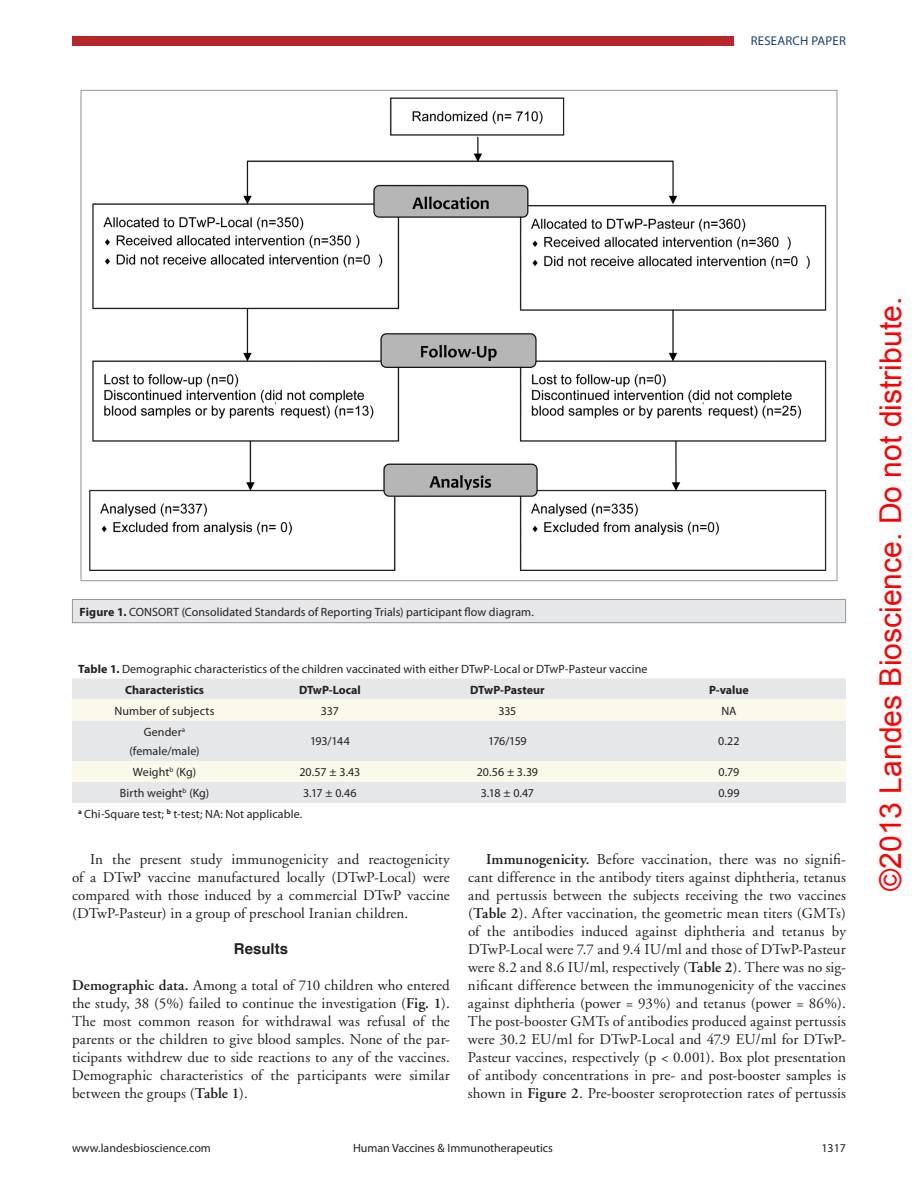
<style>
.page{position:relative;width:918px;height:1188px;background:#fff}
.page>*{position:absolute;margin:0;border:0;box-sizing:border-box;transform-origin:0 0}
.t1{font:30.15px "Arial";color:#f00}
.t2{font:15px/18px "Adobe Garamond";letter-spacing:.005em;color:#231f20;text-align:justify}
.t3{font:700 15px "Helvetica";color:#231f20}
.t4{font:12.75px "Myriad Pro";letter-spacing:.02em;color:#193f7c}
.t5{font:12px/21px "Myriad Pro";letter-spacing:.005em;color:#231f20}
.t6{font:700 12px "Myriad Pro";color:#231f20}
.s1{font-weight:700}
.s2{font-weight:600}
</style>
<div class="page">
<div style="left:72px;top:36px;width:662px;height:10px;background:#b7262b"></div>
<div style="left:72px;top:599px;width:774px;height:24px;background:#e6e7e9"></div>
<div style="left:72px;top:599px;width:774px;height:24px;border:1px solid #939598"></div>
<img style="left:89px;top:97px;width:738px;height:474px">
<div style="left:72px;top:679px;width:774px;height:124px;background:#e6e7e9"></div>
<svg style="left:72px;top:700px;width:774px;height:82px;background:#f0f0e9"></svg>
<p class="t4" style="left:751px;top:33px;width:94px">research paper</p>
<p class="t5" style="left:80px;top:601px;width:456px"><span class="s1">Figure 1.</span> CONSORT (Consolidated Standards of Reporting Trials) participant flow diagram.</p>
<p class="t5" style="left:125px;top:658px;width:524px;text-indent:-47px"><span class="s1">Table 1.</span> Demographic characteristics of the children vaccinated with either DTwP-Local or DTwP-Pasteur vaccine<br><span class="s1">Characteristics</span></p>
<p class="t6" style="left:299px;top:682px;width:63px">DTwP-Local</p>
<p class="t6" style="left:470px;top:682px;width:76px">DTwP-Pasteur</p>
<p class="t6" style="left:709px;top:682px;width:41px">P-value</p>
<p class="t5" style="left:115px;top:700px;width:101px">Number of subjects</p>
<p class="t5" style="left:321px;top:700px;width:19px">337</p>
<p class="t5" style="left:498px;top:700px;width:20px">335</p>
<p class="t5" style="left:721px;top:700px;width:16px">NA</p>
<p class="t5" style="left:129px;top:722px;width:72px;line-height:19.5px;text-align:center">Gender<sup>a </sup>(female/male)</p>
<p class="t5" style="left:310px;top:731px;width:41px">193/144</p>
<p class="t5" style="left:488px;top:731px;width:40px">176/159</p>
<p class="t5" style="left:718px;top:731px;width:23px">0.22</p>
<p class="t5" style="left:133px;top:761px;width:65px">Weight<sup>b</sup> (Kg)</p>
<p class="t5" style="left:299px;top:761px;width:62px">20.57 ± 3.43</p>
<p class="t5" style="left:477px;top:761px;width:63px">20.56 ± 3.39</p>
<p class="t5" style="left:719px;top:761px;width:22px">0.79</p>
<p class="t5" style="left:120px;top:782px;width:91px">Birth weight<sup>b</sup> (Kg)</p>
<p class="t5" style="left:303px;top:782px;width:55px">3.17 ± 0.46</p>
<p class="t5" style="left:481px;top:782px;width:55px">3.18 ± 0.47</p>
<p class="t5" style="left:718px;top:782px;width:23px">0.99</p>
<p class="t5" style="left:78px;top:803px;width:226px"><sup>a</sup> Chi-Square test; <sup>b</sup> t-test; NA: Not applicable.</p>
<p class="t2" style="left:72px;top:851px;width:379px;text-indent:18px">In the present study immunogenicity and reactogenicity of a DTwP vaccine manufactured locally (DTwP-Local) were compared with those induced by a commercial DTwP vaccine (DTwP-Pasteur) in a group of preschool Iranian children.</p>
<p class="t3" style="left:234px;top:937px;width:56px">Results</p>
<p class="t2" style="left:72px;top:977px;width:379px"><span class="s2">Demographic data.</span> Among a total of 710 children who entered the study, 38 (5%) failed to continue the investigation (<span class="s2">Fig. 1</span>).<br>The most common reason for withdrawal was refusal of the parents or the children to give blood samples. None of the par&shy;ticipants withdrew due to side reactions to any of the vaccines.<br>Demographic characteristics of the participants were similar between the groups (<span class="s2">Table 1</span>).</p>
<p class="t2" style="left:468px;top:851px;width:380px;text-indent:18px"><span class="s2">Immunogenicity.</span> Before vaccination, there was no signifi&shy;cant difference in the antibody titers against diphtheria, tetanus and pertussis between the subjects receiving the two vaccines (<span class="s2">Table 2</span>). After vaccination, the geometric mean titers (GMTs) of the antibodies induced against diphtheria and tetanus by DTwP-Local were 7.7 and 9.4 IU/ml and those of DTwP-Pasteur were 8.2 and 8.6 IU/ml, respectively (<span class="s2">Table 2</span>). There was no sig&shy;nificant difference between the immunogenicity of the vaccines against diphtheria (power = 93%) and tetanus (power = 86%).<br>The post-booster GMTs of antibodies produced against pertussis were 30.2 EU/ml for DTwP-Local and 47.9 EU/ml for DTwP-Pasteur vaccines, respectively (p &lt; 0.001). Box plot presentation of antibody concentrations in pre- and post-booster samples is shown in <span class="s2">Figure 2</span>. Pre-booster seroprotection rates of pertussis</p>
<p class="t5" style="left:72px;top:1137px;width:140px">www.landesbioscience.com</p>
<p class="t5" style="left:353px;top:1137px;width:201px">Human Vaccines &amp; Immunotherapeutics</p>
<p class="t5" style="left:821px;top:1137px;width:26px">1317</p>
<h1 class="t1" style="left:871px;top:891px;width:595px;rotate:-90deg">©2013 Landes Bioscience. Do not distribute.</h1>
</div>
